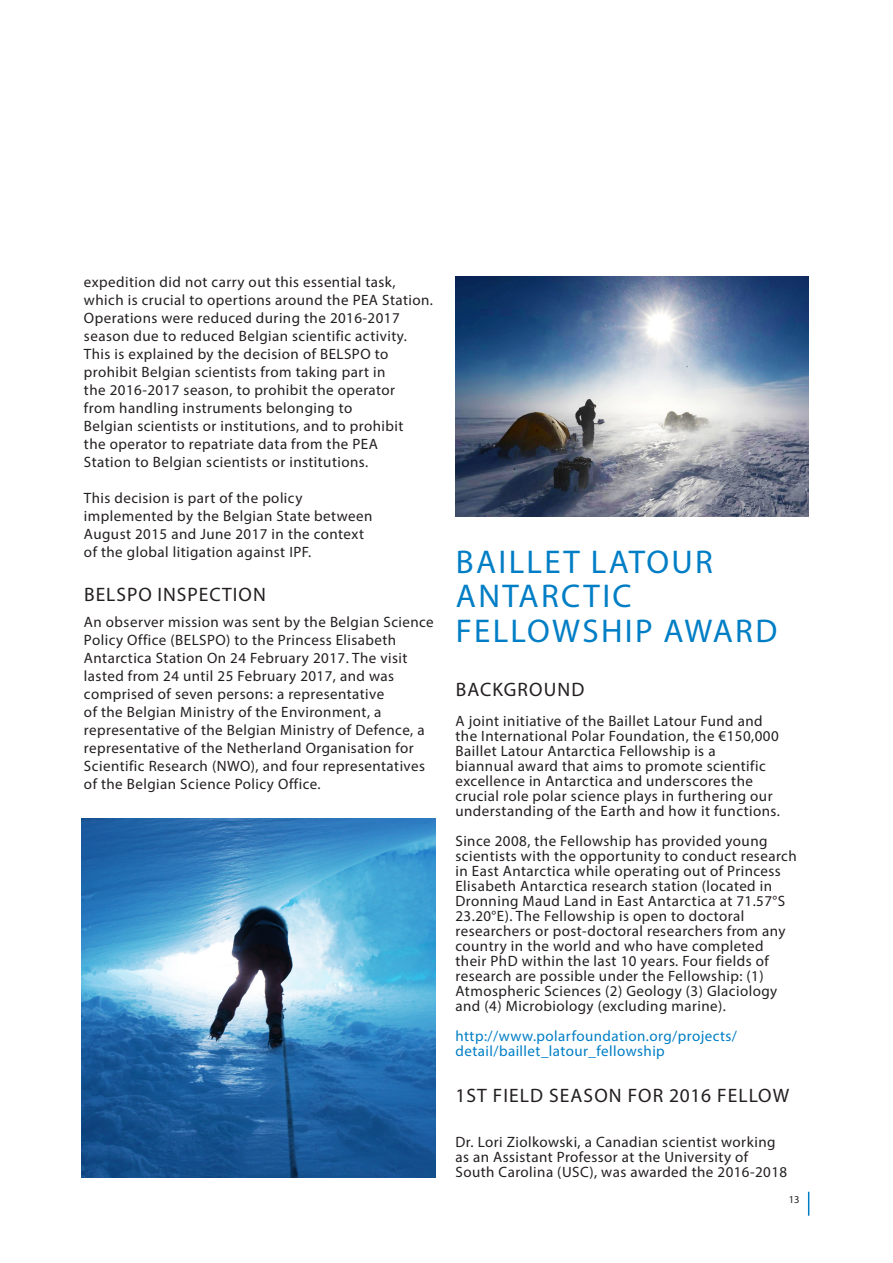
<style>
.page{position:relative;width:893px;height:1263px;background:#fff}
.page>*{position:absolute;margin:0;border:0;box-sizing:border-box;transform-origin:0 0}
.texte{font:33px/34.5px "Myriad Pro";letter-spacing:.07em;color:#007ec5}
.texte-2{font:19.5px "Myriad Pro";letter-spacing:.055em;color:#231f20}
.titre3{font:19.5px "Myriad Pro";letter-spacing:.05em;color:#231f20}
.texte-3{font:15px/18px "Myriad Pro";letter-spacing:.03em;color:#231f20}
.texte-4{font:15px/15px "Myriad Pro";letter-spacing:.03em;color:#007ec5}
.t1{font:10.5px "Myriad Pro";color:#231f20}
</style>
<div class="page">
<svg style="left:808px;top:1192px;width:1px;height:24px"></svg>
<img style="left:82px;top:819px;width:354px;height:359px">
<img style="left:455px;top:276px;width:353px;height:241px">
<p class="texte-3" style="left:84px;top:272px;width:350px">expedition did not carry out this essential task, which is crucial to opertions around the PEA Station.</p>
<p class="texte-3" style="left:84px;top:308px;width:324px">Operations were reduced during the 2016-2017 season due to reduced Belgian scientific activity.<br>This is explained by the decision of BELSPO to prohibit Belgian scientists from taking part in the 2016-2017 season, to prohibit the operator from handling instruments belonging to<br>Belgian scientists or institutions, and to prohibit the operator to repatriate data from the PEA Station to Belgian scientists or institutions.</p>
<p class="texte-3" style="left:84px;top:488px;width:290px">This decision is part of the policy implemented by the Belgian State between August 2015 and June 2017 in the context of the global litigation against IPF.</p>
<p class="titre3" style="left:84px;top:582px;width:183px">BELSPO INSPECTION</p>
<p class="texte-3" style="left:84px;top:613px;width:351px">An observer mission was sent by the Belgian Science Policy Office (BELSPO) to the Princess Elisabeth Antarctica Station On 24 February 2017. The visit lasted from 24 until 25 February 2017, and was comprised of seven persons: a representative<br>of the Belgian Ministry of the Environment, a representative of the Belgian Ministry of Defence, a representative of the Netherland Organisation for Scientific Research (NWO), and four representatives of the Belgian Science Policy Office.</p>
<p class="texte" style="left:456px;top:544px;width:323px">BAILLET LATOUR<br>ANTARCTIC<br>FELLOWSHIP AWARD</p>
<p class="texte-2" style="left:456px;top:677px;width:130px">BACKGROUND</p>
<p class="texte-3" style="left:455px;top:713px;width:326px;line-height:15px">A joint initiative of the Baillet Latour Fund and the International Polar Foundation, the €150,000<br>Baillet Latour Antarctica Fellowship is a<br>biannual award that aims to promote scientific excellence in Antarctica and underscores the crucial role polar science plays in furthering our understanding of the Earth and how it functions.</p>
<p class="texte-3" style="left:455px;top:833px;width:343px;line-height:15px">Since 2008, the Fellowship has provided young scientists with the opportunity to conduct research in East Antarctica while operating out of Princess Elisabeth Antarctica research station (located in Dronning Maud Land in East Antarctica at 71.57°S 23.20°E). The Fellowship is open to doctoral researchers or post-doctoral researchers from any country in the world and who have completed their PhD within the last 10 years. Four fields of research are possible under the Fellowship: (1)<br>Atmospheric Sciences (2) Geology (3) Glaciology and (4) Microbiology (excluding marine).</p>
<p class="texte-4" style="left:455px;top:1028px;width:283px">http://www.polarfoundation.org/projects/ detail/baillet_latour_fellowship</p>
<p class="texte-2" style="left:455px;top:1083px;width:335px">1ST FIELD SEASON FOR 2016 FELLOW</p>
<p class="texte-3" style="left:455px;top:1134px;width:333px;line-height:15px">Dr. Lori Ziolkowski, a Canadian scientist working as an Assistant Professor at the University of<br>South Carolina (USC), was awarded the 2016-2018</p>
<p class="t1" style="left:789px;top:1193px;width:12px">13</p>
</div>
